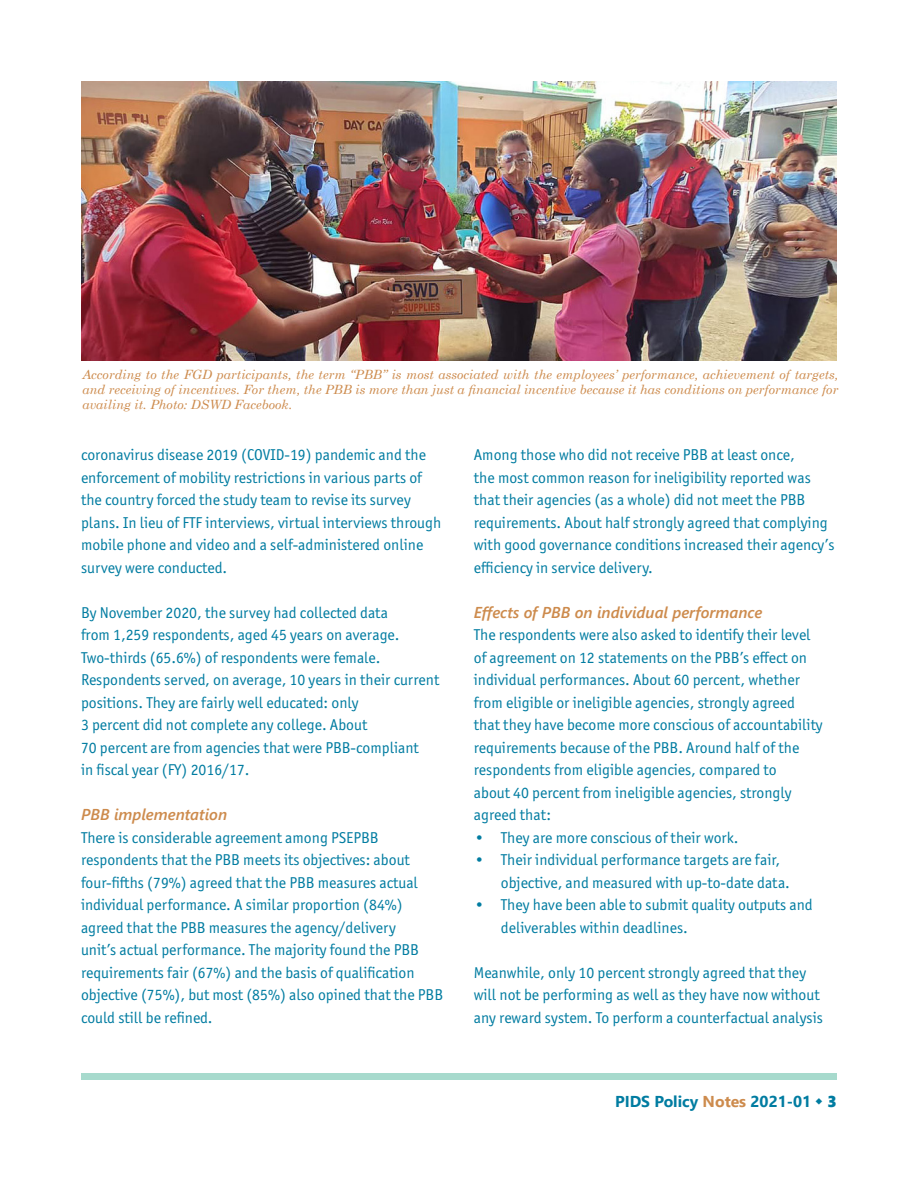
<style>
.page{position:relative;width:918px;height:1188px;background:#fff}
.page>*{position:absolute;margin:0;border:0;box-sizing:border-box;transform-origin:0 0}
.Body_text{font:15.75px/22.5px "Officina Sans ITC Pro";color:#007ca1}
.Subhead_2{font:italic 600 15.75px "Segoe UI";color:#cd8b4d}
.t1{font:700 15.75px "Segoe UI";color:#007ca1}
.t2{font:italic 12.75px/15.3px "Century Schoolbook";color:#cd8b4d;text-align:justify}
.s1{color:#cd8b4d}
.s2{font-family:"Segoe UI Black";font-weight:400}
</style>
<div class="page">
<div style="left:81px;top:1073px;width:756px;height:7px;background:#a7dacd"></div>
<img style="left:81px;top:82px;width:756px;height:279px">
<p class="t2" style="left:82px;top:366px;width:758px">According to the FGD participants, the term “PBB” is most associated with the employees’ performance, achievement of targets, and receiving of incentives. For them, the PBB is more than just a financial incentive because it has conditions on performance for availing it. Photo: DSWD Facebook.</p>
<p class="Body_text" style="left:81px;top:444px;width:362px">coronavirus disease 2019 (COVID-19) pandemic and the enforcement of mobility restrictions in various parts of the country forced the study team to revise its survey plans. In lieu of FTF interviews, virtual interviews through mobile phone and video and a self-administered online survey were conducted.</p>
<p class="Body_text" style="left:81px;top:601px;width:360px">By November 2020, the survey had collected data<br>from 1,259 respondents, aged 45 years on average.<br>Two-thirds (65.6%) of respondents were female.<br>Respondents served, on average, 10 years in their current positions. They are fairly well educated: only<br>3 percent did not complete any college. About<br>70 percent are from agencies that were PBB-compliant<br>in fiscal year (FY) 2016/17.</p>
<p class="Subhead_2" style="left:81px;top:800px;width:148px">PBB implementation</p>
<p class="Body_text" style="left:81px;top:826px;width:364px">There is considerable agreement among PSEPBB respondents that the PBB meets its objectives: about four-fifths (79%) agreed that the PBB measures actual individual performance. A similar proportion (84%) agreed that the PBB measures the agency/delivery<br>unit’s actual performance. The majority found the PBB requirements fair (67%) and the basis of qualification objective (75%), but most (85%) also opined that the PBB could still be refined.</p>
<p class="Body_text" style="left:474px;top:444px;width:362px">Among those who did not receive PBB at least once,<br>the most common reason for ineligibility reported was that their agencies (as a whole) did not meet the PBB requirements. About half strongly agreed that complying with good governance conditions increased their agency’s efficiency in service delivery.</p>
<p class="Subhead_2" style="left:474px;top:597px;width:290px">Effects of PBB on individual performance</p>
<p class="Body_text" style="left:474px;top:624px;width:350px">The respondents were also asked to identify their level of agreement on 12 statements on the PBB’s effect on individual performances. About 60 percent, whether from eligible or ineligible agencies, strongly agreed that they have become more conscious of accountability requirements because of the PBB. Around half of the respondents from eligible agencies, compared to</p>
<p class="Body_text" style="left:474px;top:781px;width:319px">about 40 percent from ineligible agencies, strongly agreed that:</p>
<p class="Body_text" style="left:475px;top:826px;width:265px">• They are more conscious of their work.</p>
<p class="Body_text" style="left:501px;top:849px;width:291px;text-indent:-26px">• Their individual performance targets are fair, objective, and measured with up-to-date data.</p>
<p class="Body_text" style="left:501px;top:894px;width:314px;text-indent:-26px">• They have been able to submit quality outputs and deliverables within deadlines.</p>
<p class="Body_text" style="left:474px;top:961px;width:351px">Meanwhile, only 10 percent strongly agreed that they will not be performing as well as they have now without any reward system. To perform a counterfactual analysis</p>
<p class="t1" style="left:615px;top:1086px;width:223px">PIDS Policy <span class="s1">Notes</span> 2021-01 <span class="s2">3</span></p>
</div>
